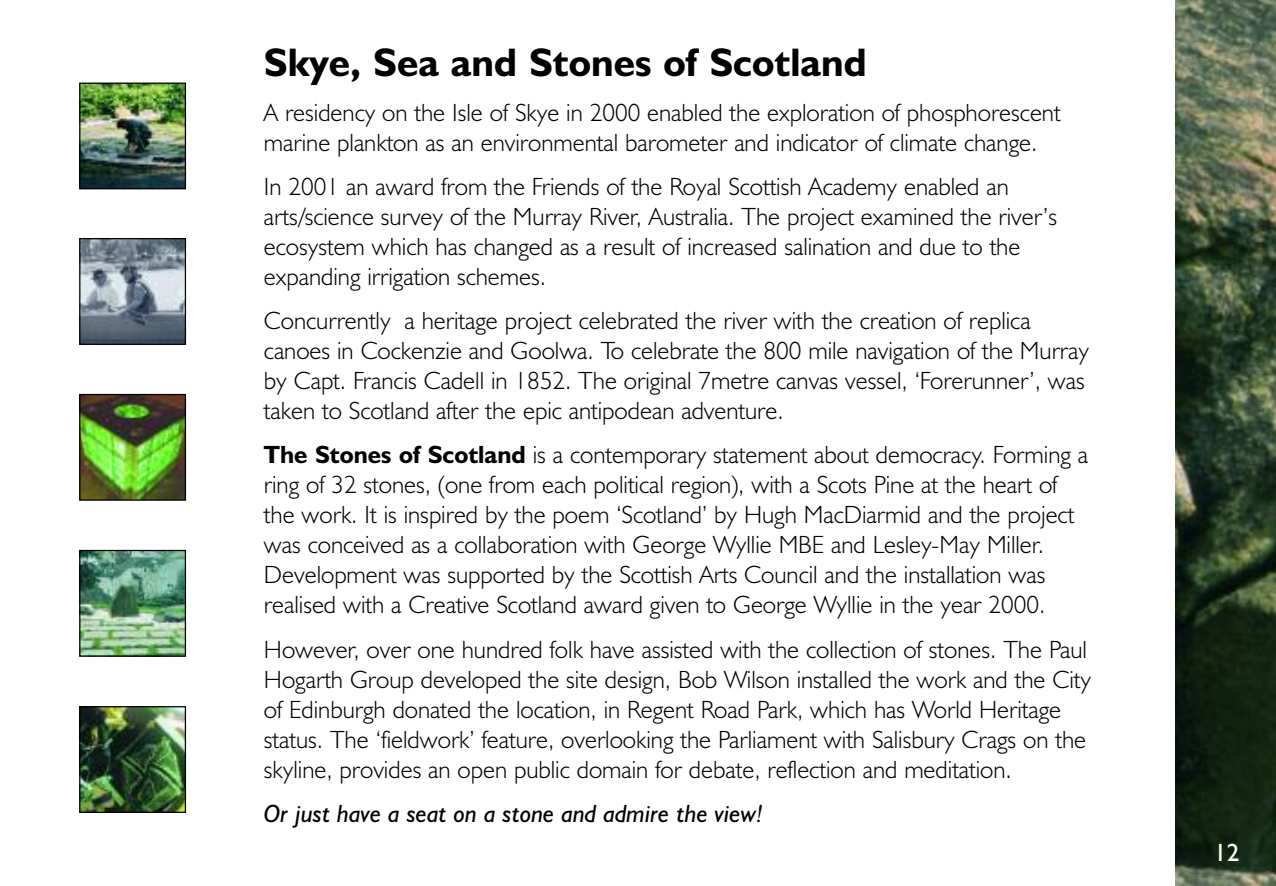
<style>
.page{position:relative;width:1276px;height:886px;background:#fff}
.page>*{position:absolute;margin:0;border:0;box-sizing:border-box;transform-origin:0 0}
.t1{font:700 40px "Humanist 521 BT";color:#000}
.t2{font:300 25px/30px "Humanist 521 BT";color:#000}
.t3{font:italic 25px "Humanist 521 BT";color:#000}
.t4{font:25px "Humanist 521 BT";color:#fff}
.s1{font-weight:700}
</style>
<div class="page">
<img style="left:81px;top:85px;width:103px;height:102px">
<div style="left:79px;top:83px;width:107px;height:106px;border:1px solid #000"></div>
<img style="left:81px;top:240px;width:103px;height:103px">
<div style="left:79px;top:238px;width:107px;height:107px;border:1px solid #000"></div>
<img style="left:81px;top:396px;width:103px;height:103px">
<div style="left:79px;top:394px;width:107px;height:107px;border:1px solid #000"></div>
<img style="left:81px;top:552px;width:103px;height:103px">
<div style="left:79px;top:550px;width:107px;height:107px;border:1px solid #000"></div>
<img style="left:81px;top:708px;width:103px;height:103px">
<div style="left:79px;top:706px;width:107px;height:107px;border:1px solid #000"></div>
<img style="left:1176px;top:0;width:100px;height:886px">
<h1 class="t1" style="left:264px;top:49px;width:604px">Skye, Sea and Stones of Scotland</h1>
<p class="t2" style="left:264px;top:100px;width:798px">A residency on the Isle of Skye in 2000 enabled the exploration of phosphorescent marine plankton as an environmental barometer and indicator of climate change.</p>
<p class="t2" style="left:264px;top:174px;width:794px">In 2001 an award from the Friends of the Royal Scottish Academy enabled an arts/science survey of the Murray River, Australia. The project examined the river’s ecosystem which has changed as a result of increased salination and due to the expanding irrigation schemes.</p>
<p class="t2" style="left:264px;top:308px;width:826px">Concurrently a heritage project celebrated the river with the creation of replica canoes in Cockenzie and Goolwa. To celebrate the 800 mile navigation of the Murray by Capt. Francis Cadell in 1852. The original 7metre canvas vessel, ‘Forerunner’, was taken to Scotland after the epic antipodean adventure.</p>
<p class="t2" style="left:264px;top:443px;width:825px"><span class="s1">The Stones of Scotland</span> is a contemporary statement about democracy. Forming a ring of 32 stones, (one from each political region), with a Scots Pine at the heart of the work. It is inspired by the poem ‘Scotland’ by Hugh MacDiarmid and the project was conceived as a collaboration with George Wyllie MBE and Lesley-May Miller.<br>Development was supported by the Scottish Arts Council and the installation was realised with a Creative Scotland award given to George Wyllie in the year 2000.</p>
<p class="t2" style="left:264px;top:637px;width:828px">However, over one hundred folk have assisted with the collection of stones. The Paul Hogarth Group developed the site design, Bob Wilson installed the work and the City of Edinburgh donated the location, in Regent Road Park, which has World Heritage status. The ‘fieldwork’ feature, overlooking the Parliament with Salisbury Crags on the skyline, provides an open public domain for debate, reflection and meditation.</p>
<p class="t3" style="left:264px;top:805px;width:500px">Or just have a seat on a stone and admire the view!</p>
<p class="t4" style="left:1214px;top:843px;width:27px">12</p>
</div>
